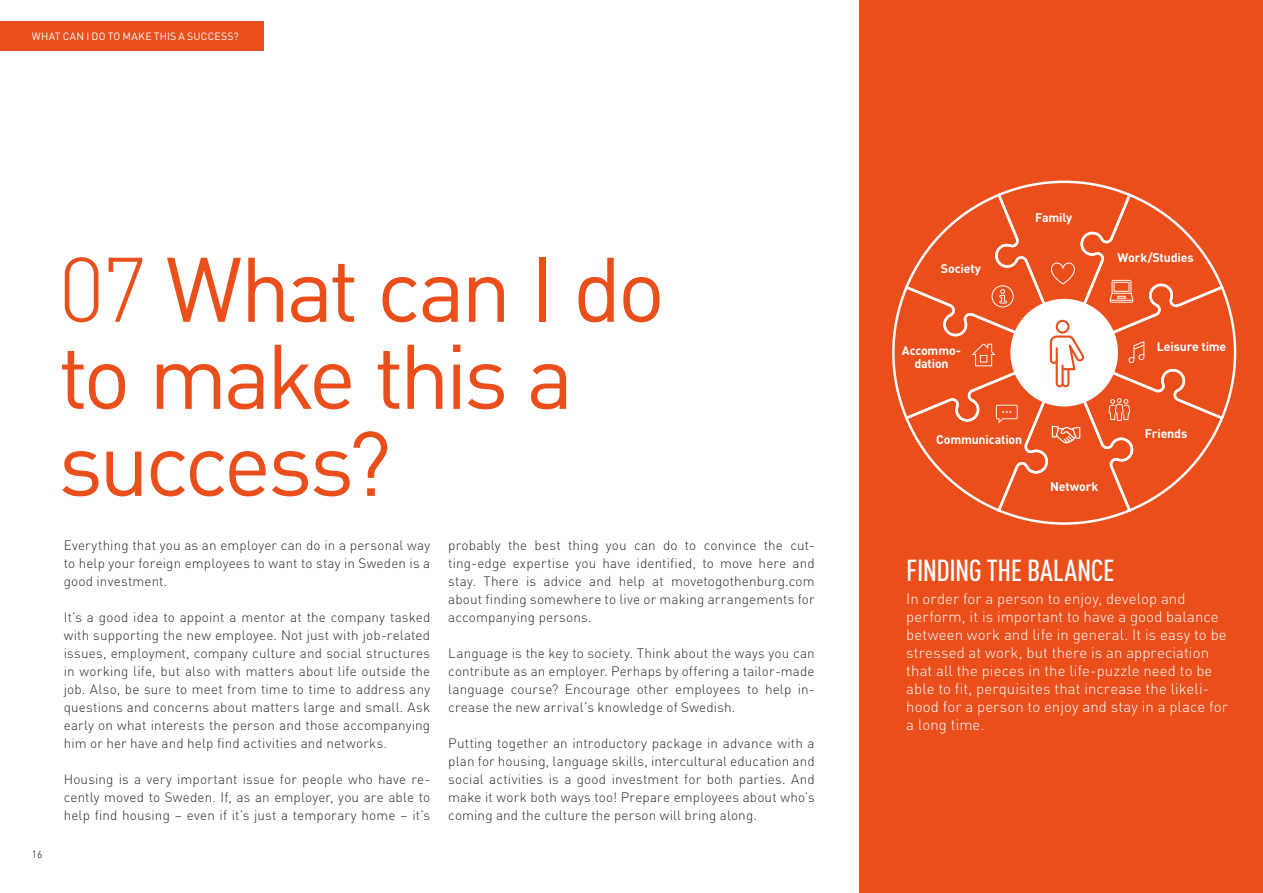
<style>
.page{position:relative;width:1263px;height:893px;background:#fff}
.page>*{position:absolute;margin:0;border:0;box-sizing:border-box;transform-origin:0 0}
.t1{font:90px/87px "DIN Pro";letter-spacing:-.05em;color:#e94e1b}
.t2{font:500 30px "DIN Cond";letter-spacing:-.015em;color:#fff}
.t3{font:300 15px/18px "DIN Pro";letter-spacing:.005em;color:#fff}
.t4{font:300 13.5px/18px "DIN Pro";letter-spacing:.01em;color:#282827;text-align:justify}
.t5{font:700 12.45px/12.5px "DIN Pro";letter-spacing:-.015em;color:#fff;text-align:center}
.t6{font:10.5px "DIN Pro";letter-spacing:.02em;color:#fff}
.t7{font:300 10.5px "DIN Pro";color:#000}
.s1{font-weight:300}
</style>
<div class="page">
<div style="left:859px;top:0;width:404px;height:893px;background:#e94e1b"></div>
<svg style="left:892px;top:180px;width:345px;height:345px"></svg>
<div style="left:0;top:21px;width:264px;height:30px;background:#e94e1b"></div>
<p class="t6" style="left:32px;top:28px;width:208px">WHAT CAN I DO TO MAKE THIS A SUCCESS?</p>
<h1 class="t1" style="left:58px;top:240px;width:608px"><span class="s1">07</span> What can I do to make this a success?</h1>
<p class="t7" style="left:32px;top:847px;width:12px">16</p>
<p class="t4" style="left:64px;top:535px;width:368px">Everything that you as an employer can do in a personal way to help your foreign employees to want to stay in Sweden is a good investment.</p>
<p class="t4" style="left:64px;top:607px;width:368px">It’s a good idea to appoint a mentor at the company tasked with supporting the new employee. Not just with job-related issues, employment, company culture and social structures in working life, but also with matters about life outside the job. Also, be sure to meet from time to time to address any questions and concerns about matters large and small. Ask early on what interests the person and those accompanying him or her have and help find activities and networks.</p>
<p class="t4" style="left:64px;top:769px;width:368px">Housing is a very important issue for people who have re&shy;cently moved to Sweden. If, as an employer, you are able to help find housing – even if it’s just a temporary home – it’s</p>
<p class="t4" style="left:448px;top:535px;width:368px">probably the best thing you can do to convince the cut&shy;ting-edge expertise you have identified, to move here and stay. There is advice and help at movetogothenburg.com about finding somewhere to live or making arrangements for accompanying persons.</p>
<p class="t4" style="left:448px;top:643px;width:368px">Language is the key to society. Think about the ways you can contribute as an employer. Perhaps by offering a tailor-made language course? Encourage other employees to help in&shy;crease the new arrival’s knowledge of Swedish.</p>
<p class="t4" style="left:448px;top:733px;width:368px">Putting together an introductory package in advance with a plan for housing, language skills, intercultural education and social activities is a good investment for both parties. And make it work both ways too! Prepare employees about who’s coming and the culture the person will bring along.</p>
<p class="t5" style="left:941px;top:260px;width:42px">Society</p>
<p class="t5" style="left:1035px;top:210px;width:38px">Family</p>
<p class="t5" style="left:1117px;top:250px;width:78px">Work/Studies</p>
<p class="t5" style="left:902px;top:343px;width:61px">Accommo&shy;dation</p>
<p class="t5" style="left:936px;top:432px;width:88px">Communication</p>
<p class="t5" style="left:1050px;top:479px;width:50px">Network</p>
<p class="t5" style="left:1157px;top:339px;width:71px">Leisure time</p>
<p class="t5" style="left:1145px;top:426px;width:44px">Friends</p>
<h2 class="t2" style="left:906px;top:553px;width:210px">FINDING THE BALANCE</h2>
<p class="t3" style="left:906px;top:588px;width:323px">In order for a person to enjoy, develop and perform, it is important to have a good balance between work and life in general. It is easy to be stressed at work, but there is an appreciation that all the pieces in the life-puzzle need to be able to fit, perquisites that increase the likeli&shy;hood for a person to enjoy and stay in a place for a long time.</p>
</div>
